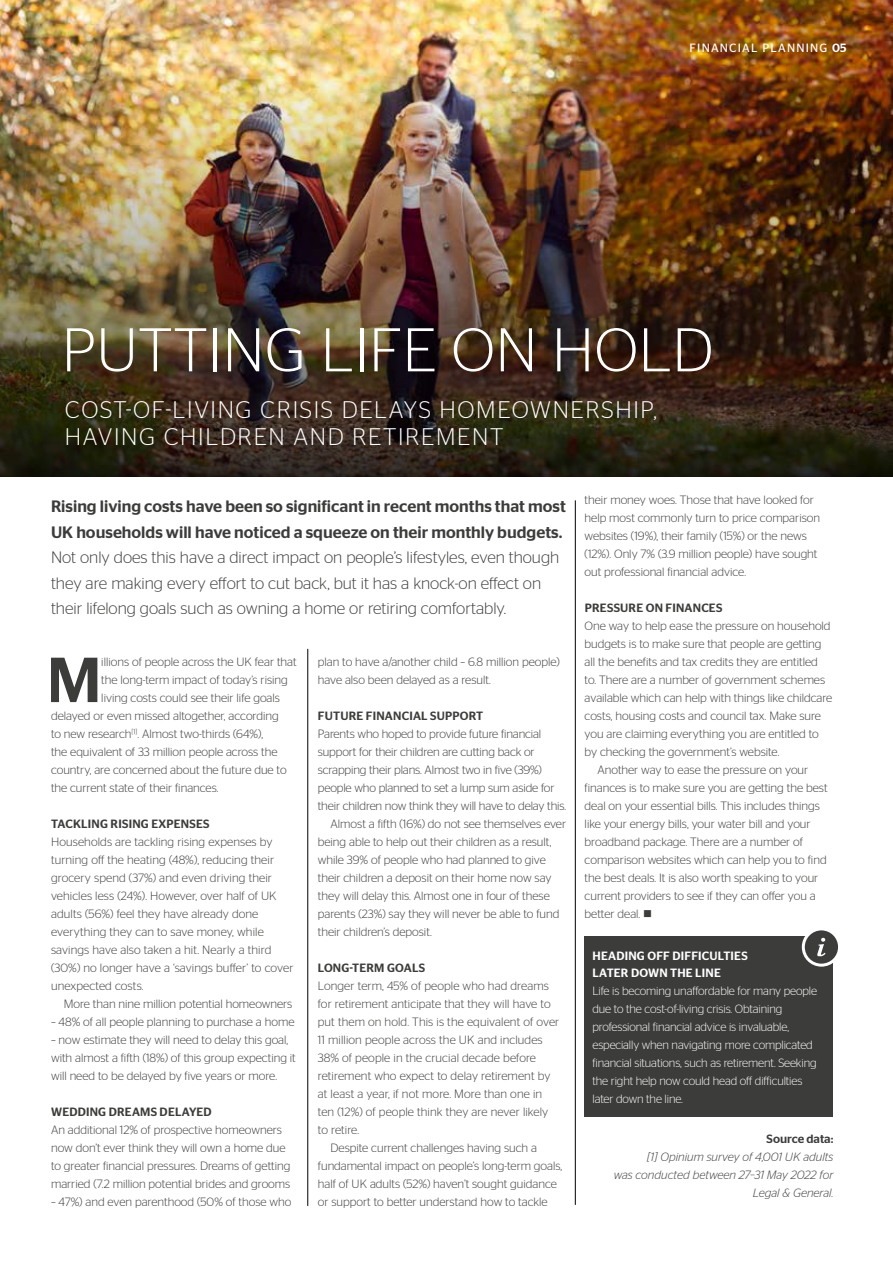
<style>
.page{position:relative;width:893px;height:1263px;background:#fff}
.page>*{position:absolute;margin:0;border:0;box-sizing:border-box;transform-origin:0 0}
.t1{font:500 63.45px "Stag Sans";color:#3c3c3b}
.t2{font:300 61.5px "Stag Sans";letter-spacing:.01em;color:#fff}
.t3{font:300 24px/27px "Stag Sans";letter-spacing:.07em;color:#fff}
.t4{font:300 16.5px/25.5px "Stag Sans";color:#3c3c3b}
.t5{font:500 16.5px/25.5px "Stag Sans";color:#3c3c3b}
.t6{font:300 12px/18px "Stag Sans";color:#3c3c3b}
.t7{font:300 12px/18px "Stag Sans";letter-spacing:-.01em;color:#fff}
.t8{font:500 12px "Stag Sans";letter-spacing:.02em;color:#3c3c3b}
.t9{font:italic 300 12px/18px "Stag Sans";color:#3c3c3b;text-align:right}
.t10{font:500 12px/16.5px "Stag Sans";letter-spacing:.02em;color:#fff}
.t11{font:12px "Stag Sans";letter-spacing:.1em;color:#fff}
.t12{font:500 12px "Stag Sans";color:#3c3c3b}
.s1{font-weight:500}
</style>
<div class="page">
<img style="left:0;top:0;width:893px;height:477px">
<img style="left:0;top:68px;width:893px;height:408px">
<hr style="left:575px;top:500px;width:1px;height:705px;background:#000">
<hr style="left:307px;top:649px;width:1px;height:557px;background:#000">
<div style="left:584px;top:936px;width:248px;height:181px;background:#3c3c3b"></div>
<div style="left:803px;top:929px;width:36px;height:36px;background:#3c3c3b;border-radius:50%"></div>
<div style="left:802px;top:927px;width:39px;height:40px;border:3px solid #fff;border-radius:50%"></div>
<svg style="left:817px;top:938px;width:9px;height:18px"></svg>
<p class="t11" style="left:690px;top:41px;width:159px">FINANCIAL PLANNING <span class="s1">05</span></p>
<h2 class="t2" style="left:62px;top:316px;width:653px">PUTTING LIFE ON HOLD</h2>
<h3 class="t3" style="left:65px;top:396px;width:593px">COST-OF-LIVING CRISIS DELAYS HOMEOWNERSHIP,<br>HAVING CHILDREN AND RETIREMENT</h3>
<h3 class="t5" style="left:51px;top:494px;width:516px">Rising living costs have been so significant in recent months that most<br>UK households will have noticed a squeeze on their monthly budgets.</h3>
<h3 class="t4" style="left:51px;top:544px;width:510px">Not only does this have a direct impact on people’s lifestyles, even though they are making every effort to cut back, but it has a knock-on effect on their lifelong goals such as owning a home or retiring comfortably.</h3>
<h1 class="t1" style="left:47px;top:643px;width:56px">M</h1>
<p class="t6" style="left:101px;top:653px;width:197px">illions of people across the UK fear that</p>
<p class="t6" style="left:101px;top:671px;width:188px">the long-term impact of today’s rising</p>
<p class="t6" style="left:101px;top:689px;width:180px">living costs could see their life goals</p>
<p class="t6" style="left:51px;top:707px;width:229px">delayed or even missed altogether, according</p>
<p class="t6" style="left:51px;top:725px;width:214px">to new research<sup>[1]</sup>. Almost two-thirds (64%),</p>
<p class="t6" style="left:51px;top:743px;width:228px">the equivalent of 33 million people across the</p>
<p class="t6" style="left:51px;top:761px;width:237px">country, are concerned about the future due to</p>
<p class="t6" style="left:51px;top:779px;width:169px">the current state of their finances.</p>
<p class="t8" style="left:51px;top:817px;width:160px">TACKLING RISING EXPENSES</p>
<p class="t6" style="left:51px;top:833px;width:244px">Households are tackling rising expenses by turning off the heating (48%), reducing their grocery spend (37%) and even driving their vehicles less (24%). However, over half of UK adults (56%) feel they have already done everything they can to save money, while savings have also taken a hit. Nearly a third (30%) no longer have a ‘savings buffer’ to cover unexpected costs.</p>
<p class="t6" style="left:64px;top:995px;width:230px">More than nine million potential homeowners</p>
<p class="t6" style="left:51px;top:1013px;width:245px">– 48% of all people planning to purchase a home</p>
<p class="t6" style="left:51px;top:1031px;width:246px">– now estimate they will need to delay this goal, with almost a fifth (18%) of this group expecting it will need to be delayed by five years or more.</p>
<p class="t8" style="left:51px;top:1105px;width:162px">WEDDING DREAMS DELAYED</p>
<p class="t6" style="left:51px;top:1121px;width:241px">An additional 12% of prospective homeowners now don’t ever think they will own a home due to greater financial pressures. Dreams of getting married (7.2 million potential brides and grooms</p>
<p class="t6" style="left:51px;top:1193px;width:242px">– 47%) and even parenthood (50% of those who</p>
<p class="t6" style="left:318px;top:653px;width:244px">plan to have a/another child – 6.8 million people) have also been delayed as a result.</p>
<p class="t8" style="left:318px;top:709px;width:167px">FUTURE FINANCIAL SUPPORT</p>
<p class="t6" style="left:318px;top:725px;width:225px">Parents who hoped to provide future financial</p>
<p class="t6" style="left:318px;top:743px;width:218px">support for their children are cutting back or</p>
<p class="t6" style="left:318px;top:761px;width:226px">scrapping their plans. Almost two in five (39%)</p>
<p class="t6" style="left:318px;top:779px;width:238px">people who planned to set a lump sum aside for</p>
<p class="t6" style="left:318px;top:797px;width:250px">their children now think they will have to delay this.</p>
<p class="t6" style="left:331px;top:815px;width:237px">Almost a fifth (16%) do not see themselves ever</p>
<p class="t6" style="left:318px;top:833px;width:235px">being able to help out their children as a result,</p>
<p class="t6" style="left:318px;top:851px;width:230px">while 39% of people who had planned to give</p>
<p class="t6" style="left:318px;top:869px;width:235px">their children a deposit on their home now say</p>
<p class="t6" style="left:318px;top:887px;width:233px">they will delay this. Almost one in four of these</p>
<p class="t6" style="left:318px;top:905px;width:243px">parents (23%) say they will never be able to fund</p>
<p class="t6" style="left:318px;top:923px;width:116px">their children’s deposit.</p>
<p class="t8" style="left:318px;top:961px;width:109px">LONG-TERM GOALS</p>
<p class="t6" style="left:318px;top:977px;width:233px">Longer term, 45% of people who had dreams</p>
<p class="t6" style="left:318px;top:995px;width:234px">for retirement anticipate that they will have to</p>
<p class="t6" style="left:318px;top:1013px;width:243px">put them on hold. This is the equivalent of over</p>
<p class="t6" style="left:318px;top:1031px;width:226px">11 million people across the UK and includes</p>
<p class="t6" style="left:318px;top:1049px;width:220px">38% of people in the crucial decade before</p>
<p class="t6" style="left:318px;top:1067px;width:234px">retirement who expect to delay retirement by</p>
<p class="t6" style="left:318px;top:1085px;width:226px">at least a year, if not more. More than one in</p>
<p class="t6" style="left:318px;top:1103px;width:232px">ten (12%) of people think they are never likely</p>
<p class="t6" style="left:318px;top:1121px;width:43px">to retire.</p>
<p class="t6" style="left:331px;top:1139px;width:208px">Despite current challenges having such a</p>
<p class="t6" style="left:318px;top:1157px;width:246px">fundamental impact on people’s long-term goals,</p>
<p class="t6" style="left:318px;top:1175px;width:241px">half of UK adults (52%) haven’t sought guidance</p>
<p class="t6" style="left:318px;top:1193px;width:231px">or support to better understand how to tackle</p>
<p class="t6" style="left:585px;top:491px;width:237px">their money woes. Those that have looked for help most commonly turn to price comparison websites (19%), their family (15%) or the news (12%). Only 7% (3.9 million people) have sought out professional financial advice.</p>
<p class="t8" style="left:585px;top:601px;width:139px">PRESSURE ON FINANCES</p>
<p class="t6" style="left:585px;top:617px;width:247px">One way to help ease the pressure on household</p>
<p class="t6" style="left:585px;top:635px;width:238px">budgets is to make sure that people are getting</p>
<p class="t6" style="left:585px;top:653px;width:235px">all the benefits and tax credits they are entitled</p>
<p class="t6" style="left:585px;top:671px;width:242px">to. There are a number of government schemes</p>
<p class="t6" style="left:585px;top:689px;width:249px">available which can help with things like childcare</p>
<p class="t6" style="left:585px;top:707px;width:238px">costs, housing costs and council tax. Make sure</p>
<p class="t6" style="left:585px;top:725px;width:236px">you are claiming everything you are entitled to</p>
<p class="t6" style="left:585px;top:743px;width:196px">by checking the government’s website.</p>
<p class="t6" style="left:597px;top:761px;width:212px">Another way to ease the pressure on your</p>
<p class="t6" style="left:585px;top:779px;width:244px">finances is to make sure you are getting the best</p>
<p class="t6" style="left:585px;top:797px;width:237px">deal on your essential bills. This includes things</p>
<p class="t6" style="left:585px;top:815px;width:228px">like your energy bills, your water bill and your</p>
<p class="t6" style="left:585px;top:833px;width:220px">broadband package. There are a number of</p>
<p class="t6" style="left:585px;top:851px;width:244px">comparison websites which can help you to find</p>
<p class="t6" style="left:585px;top:869px;width:235px">the best deals. It is also worth speaking to your</p>
<p class="t6" style="left:585px;top:887px;width:233px">current providers to see if they can offer you a</p>
<p class="t6" style="left:585px;top:905px;width:69px">better deal. ■</p>
<p class="t10" style="left:593px;top:948px;width:157px">HEADING OFF DIFFICULTIES<br>LATER DOWN THE LINE</p>
<p class="t7" style="left:592px;top:981px;width:226px">Life is becoming unaffordable for many people due to the cost-of-living crisis. Obtaining professional financial advice is invaluable, especially when navigating more complicated financial situations, such as retirement. Seeking the right help now could head off difficulties later down the line.</p>
<p class="t12" style="left:767px;top:1132px;width:68px">Source data:</p>
<p class="t9" style="left:614px;top:1148px;width:221px">[1] Opinium survey of 4,001 UK adults<br>was conducted between 27–31 May 2022 for<br>Legal &amp; General.</p>
</div>
